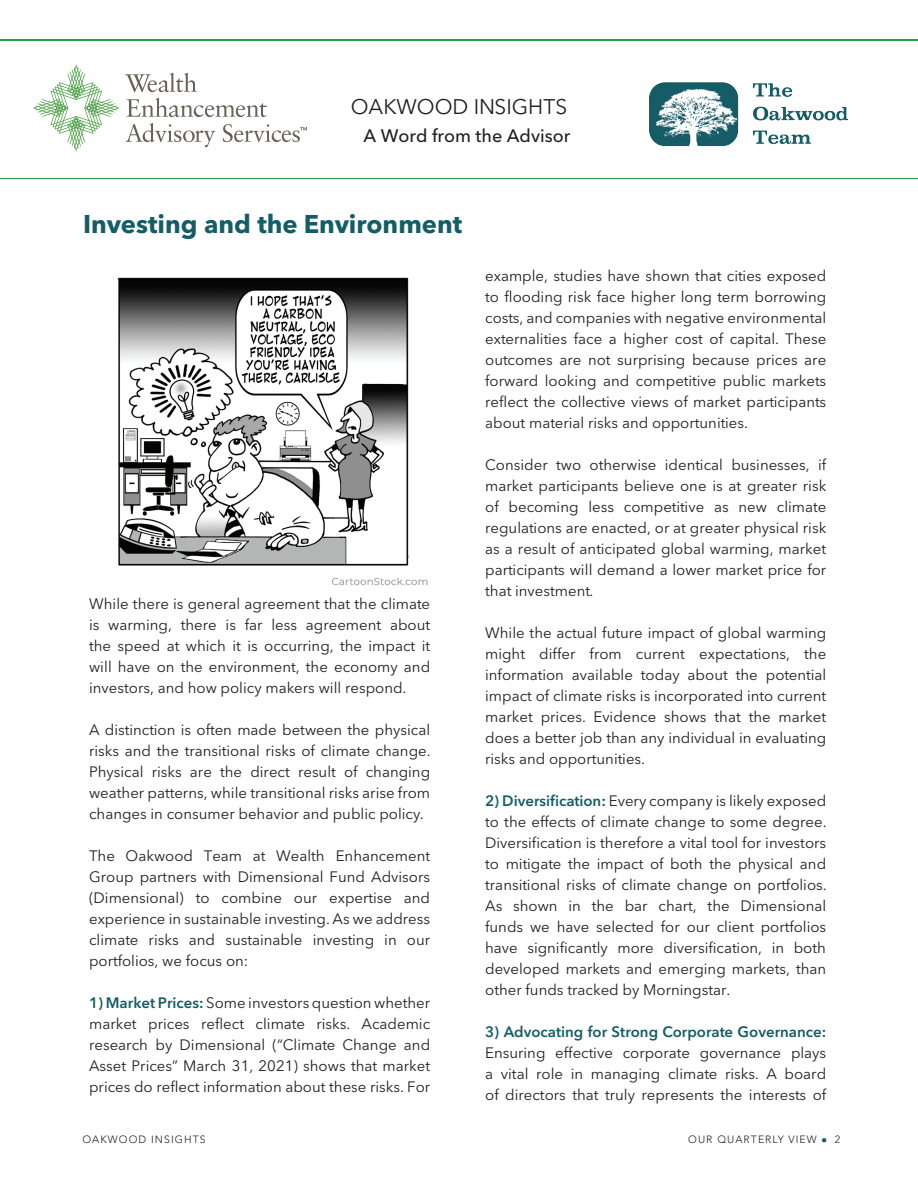
<style>
.page{position:relative;width:918px;height:1188px;background:#fff}
.page>*{position:absolute;margin:0;border:0;box-sizing:border-box;transform-origin:0 0}
.t1{font:700 25.5px "Avenir Next LT Pro";color:#145d66}
.t2{font:21px "Avenir Next LT Pro";color:#231f20}
.t3{font:500 18px "Avenir Next LT Pro";color:#231f20}
.t4{font:15px/21px "Avenir Next LT Pro";color:#231f20;text-align:justify}
.t5{font:600 15px "Avenir Next LT Pro";color:#145d66}
.t6{font:300 10.5px "Avenir LT Std";letter-spacing:.1em;color:#231f20}
.s1{font-weight:600;color:#145d66}
.s2{color:#145d66}
</style>
<div class="page">
<hr style="left:0;top:39px;width:918px;height:1px;background:#29a347">
<hr style="left:0;top:178px;width:918px;height:1px;background:#29a347">
<svg style="left:34px;top:65px;width:85px;height:86px"></svg>
<svg style="left:125px;top:73px;width:72px;height:19px"></svg>
<svg style="left:127px;top:98px;width:140px;height:19px"></svg>
<svg style="left:126px;top:123px;width:89px;height:24px"></svg>
<svg style="left:223px;top:124px;width:84px;height:18px"></svg>
<img style="left:650px;top:82px;width:198px;height:64px">
<img style="left:117px;top:277px;width:311px;height:309px">
<h2 class="t2" style="left:351px;top:89px;width:218px">OAKWOOD INSIGHTS</h2>
<p class="t3" style="left:364px;top:120px;width:208px">A Word from the Advisor</p>
<h1 class="t1" style="left:83px;top:202px;width:381px">Investing and the Environment</h1>
<p class="t4" style="left:89px;top:593px;width:343px">While there is general agreement that the climate is warming, there is far less agreement about the speed at which it is occurring, the impact it will have on the environment, the economy and investors, and how policy makers will respond.</p>
<p class="t4" style="left:89px;top:719px;width:343px">A distinction is often made between the physical risks and the transitional risks of climate change.<br>Physical risks are the direct result of changing weather patterns, while transitional risks arise from changes in consumer behavior and public policy.</p>
<p class="t4" style="left:89px;top:845px;width:343px">The Oakwood Team at Wealth Enhancement Group partners with Dimensional Fund Advisors (Dimensional) to combine our expertise and experience in sustainable investing. As we address climate risks and sustainable investing in our portfolios, we focus on:</p>
<p class="t4" style="left:89px;top:992px;width:343px"><span class="s1">1) Market Prices:</span> Some investors question whether market prices reflect climate risks. Academic research by Dimensional (“Climate Change and Asset Prices” March 31, 2021) shows that market prices do reflect information about these risks. For</p>
<p class="t4" style="left:485px;top:264px;width:343px">example, studies have shown that cities exposed to flooding risk face higher long term borrowing costs, and companies with negative environmental externalities face a higher cost of capital. These outcomes are not surprising because prices are forward looking and competitive public markets reflect the collective views of market participants about material risks and opportunities.</p>
<p class="t4" style="left:485px;top:453px;width:343px">Consider two otherwise identical businesses, if market participants believe one is at greater risk of becoming less competitive as new climate regulations are enacted, or at greater physical risk as a result of anticipated global warming, market participants will demand a lower market price for that investment.</p>
<p class="t4" style="left:485px;top:621px;width:343px">While the actual future impact of global warming might differ from current expectations, the information available today about the potential impact of climate risks is incorporated into current market prices. Evidence shows that the market does a better job than any individual in evaluating risks and opportunities.</p>
<p class="t4" style="left:485px;top:789px;width:343px"><span class="s1">2) Diversification:</span> Every company is likely exposed to the effects of climate change to some degree.<br>Diversification is therefore a vital tool for investors to mitigate the impact of both the physical and transitional risks of climate change on portfolios.<br>As shown in the bar chart, the Dimensional funds we have selected for our client portfolios have significantly more diversification, in both developed markets and emerging markets, than other funds tracked by Morningstar.</p>
<p class="t5" style="left:485px;top:1019px;width:343px">3) Advocating for Strong Corporate Governance:</p>
<p class="t4" style="left:485px;top:1041px;width:343px">Ensuring effective corporate governance plays a vital role in managing climate risks. A board of directors that truly represents the interests of</p>
<p class="t6" style="left:82px;top:1133px;width:125px">OAKWOOD INSIGHTS</p>
<p class="t6" style="left:688px;top:1133px;width:153px">OUR QUARTERLY VIEW <span class="s2">●</span> 2</p>
</div>
